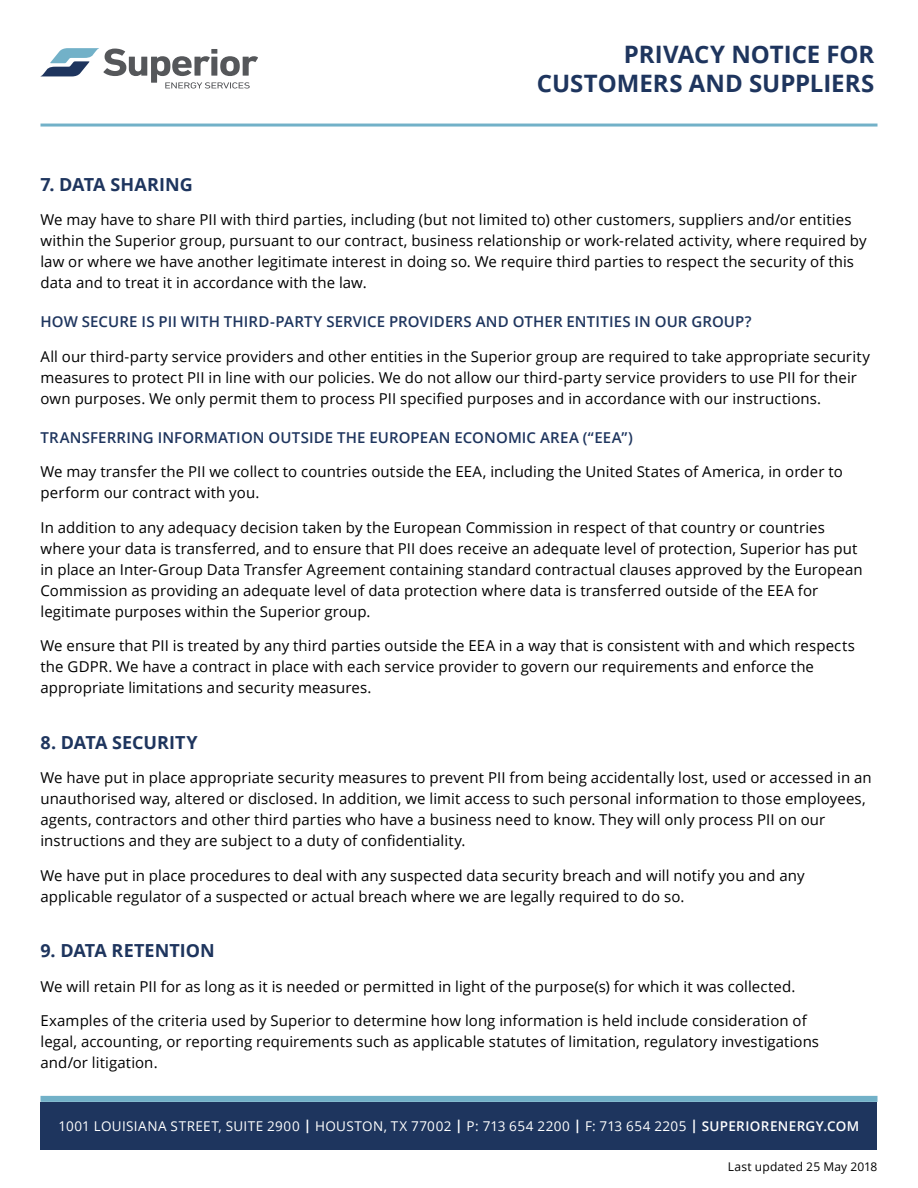
<style>
.page{position:relative;width:918px;height:1188px;background:#fff}
.page>*{position:absolute;margin:0;border:0;box-sizing:border-box;transform-origin:0 0}
.t1{font:700 24px/28.8px "Open Sans";letter-spacing:-.005em;color:#1e355e;text-align:right}
.t2{font:700 18px "Open Sans";color:#1e355e}
.t3{font:15px/21px "Open Sans";letter-spacing:.005em;color:#000}
.t4{font:600 15px "Open Sans";letter-spacing:.01em;color:#1e355e}
.t5{font:13.5px "Open Sans";letter-spacing:.03em;color:#fff}
.t6{font:12px "Open Sans";letter-spacing:.015em;color:#000}
.s1{font-weight:700}
.s2{font-weight:600}
</style>
<div class="page">
<div style="left:40px;top:1102px;width:838px;height:47px;background:#1e355e"></div>
<svg style="left:40px;top:48px;width:218px;height:41px"></svg>
<hr style="left:40px;top:124px;width:838px;height:3px;background:#72b1c8">
<div style="left:40px;top:1096px;width:838px;height:6px;background:#72b1c8"></div>
<h1 class="t1" style="left:537px;top:39px;width:339px">PRIVACY NOTICE FOR<br>CUSTOMERS AND SUPPLIERS</h1>
<p class="t2" style="left:40px;top:172px;width:154px">7. DATA SHARING</p>
<p class="t3" style="left:40px;top:209px;width:828px">We may have to share PII with third parties, including (but not limited to) other customers, suppliers and/or entities within the Superior group, pursuant to our contract, business relationship or work-related activity, where required by law or where we have another legitimate interest in doing so. We require third parties to respect the security of this data and to treat it in accordance with the law.</p>
<p class="t4" style="left:40px;top:312px;width:713px">HOW SECURE IS PII WITH THIRD-PARTY SERVICE PROVIDERS AND OTHER ENTITIES IN OUR GROUP?</p>
<p class="t3" style="left:40px;top:345px;width:831px">All our third-party service providers and other entities in the Superior group are required to take appropriate security measures to protect PII in line with our policies. We do not allow our third-party service providers to use PII for their own purposes. We only permit them to process PII specified purposes and in accordance with our instructions.</p>
<p class="t4" style="left:40px;top:427px;width:594px">TRANSFERRING INFORMATION OUTSIDE THE EUROPEAN ECONOMIC AREA (“EEA”)</p>
<p class="t3" style="left:40px;top:461px;width:804px">We may transfer the PII we collect to countries outside the EEA, including the United States of America, in order to perform our contract with you.</p>
<p class="t3" style="left:40px;top:516px;width:824px">In addition to any adequacy decision taken by the European Commission in respect of that country or countries where your data is transferred, and to ensure that PII does receive an adequate level of protection, Superior has put in place an Inter-Group Data Transfer Agreement containing standard contractual clauses approved by the European Commission as providing an adequate level of data protection where data is transferred outside of the EEA for legitimate purposes within the Superior group.</p>
<p class="t3" style="left:40px;top:635px;width:816px">We ensure that PII is treated by any third parties outside the EEA in a way that is consistent with and which respects the GDPR. We have a contract in place with each service provider to govern our requirements and enforce the appropriate limitations and security measures.</p>
<p class="t2" style="left:40px;top:730px;width:159px">8. DATA SECURITY</p>
<p class="t3" style="left:40px;top:767px;width:833px">We have put in place appropriate security measures to prevent PII from being accidentally lost, used or accessed in an unauthorised way, altered or disclosed. In addition, we limit access to such personal information to those employees, agents, contractors and other third parties who have a business need to know. They will only process PII on our instructions and they are subject to a duty of confidentiality.</p>
<p class="t3" style="left:40px;top:864px;width:766px">We have put in place procedures to deal with any suspected data security breach and will notify you and any applicable regulator of a suspected or actual breach where we are legally required to do so.</p>
<p class="t2" style="left:40px;top:938px;width:176px">9. DATA RETENTION</p>
<p class="t3" style="left:40px;top:975px;width:756px">We will retain PII for as long as it is needed or permitted in light of the purpose(s) for which it was collected.</p>
<p class="t3" style="left:40px;top:1010px;width:780px">Examples of the criteria used by Superior to determine how long information is held include consideration of legal, accounting, or reporting requirements such as applicable statutes of limitation, regulatory investigations and/or litigation.</p>
<p class="t5" style="left:59px;top:1117px;width:802px">1001 LOUISIANA STREET, SUITE 2900 <span class="s1">|</span> HOUSTON, TX 77002 <span class="s1">|</span> P: 713 654 2200 <span class="s1">|</span> F: 713 654 2205 <span class="s1">|</span> <span class="s2">SUPERIORENERGY.COM</span></p>
<p class="t6" style="left:728px;top:1158px;width:151px">Last updated 25 May 2018</p>
</div>
